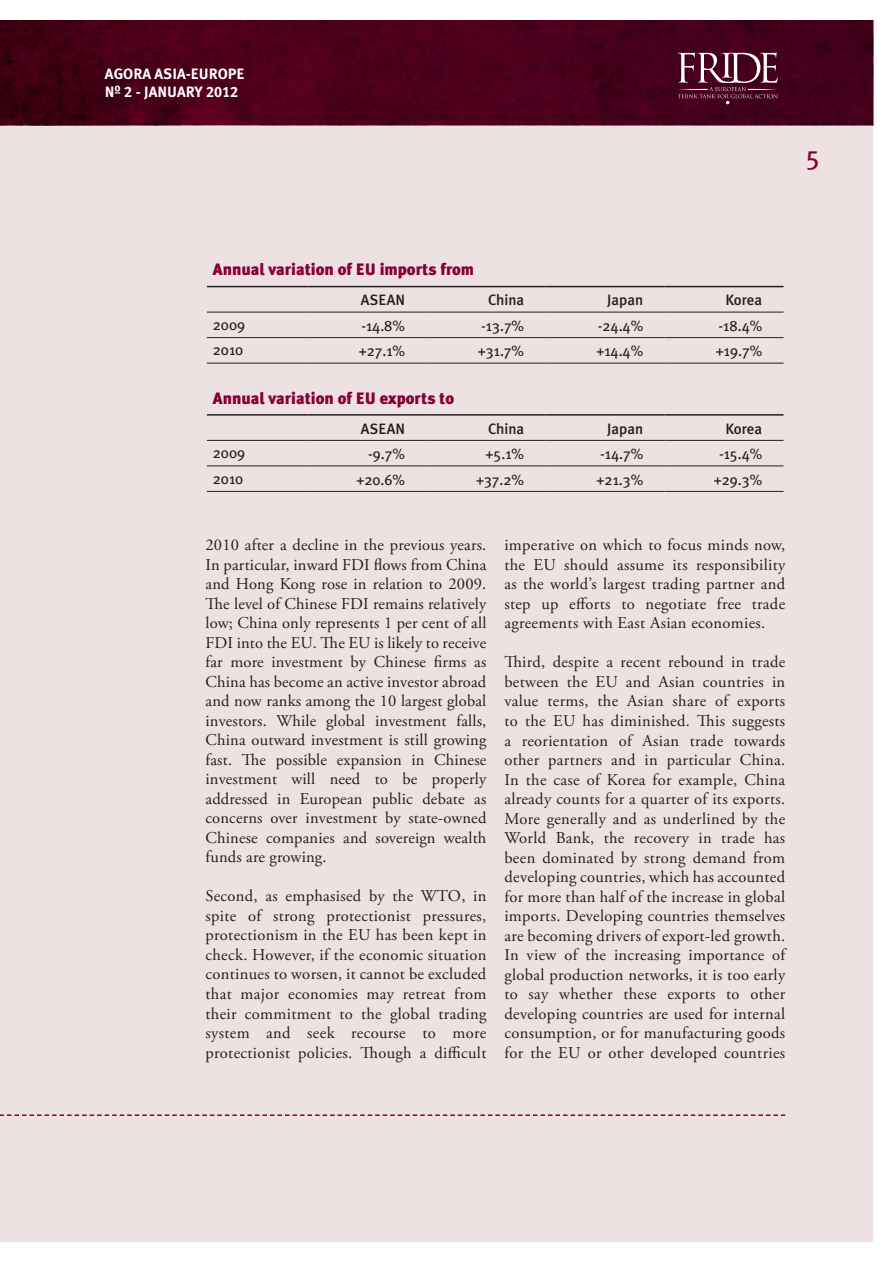
<style>
.page{position:relative;width:893px;height:1263px;background:#fff}
.page>*{position:absolute;margin:0;border:0;box-sizing:border-box;transform-origin:0 0}
.t1{font:27px "Meta Plus Book Caps";color:#860037}
.t2{font:16.5px/19.5px "Adobe Garamond Pro";letter-spacing:.02em;color:#231f20;text-align:justify}
.t3{font:900 16.5px "Meta Plus";color:#860037}
.t4{font:15px "Meta Plus";color:#231f20}
.t5{font:500 15px "Meta Plus";color:#231f20}
.t6{font:15px/18px "Meta Plus Bold Caps";color:#fff}
</style>
<div class="page">
<div style="left:0;top:22px;width:872px;height:1220px;background:#eee1e2"></div>
<img style="left:0;top:21px;width:873px;height:104px">
<svg style="left:0;top:1114px;width:785px;height:2px"></svg>
<svg style="left:678px;top:52px;width:100px;height:52px"></svg>
<hr style="left:207px;top:286px;width:100px;height:1px;background:#231f20">
<hr style="left:307px;top:286px;width:119px;height:1px;background:#231f20">
<hr style="left:426px;top:286px;width:119px;height:1px;background:#231f20">
<hr style="left:545px;top:286px;width:119px;height:1px;background:#231f20">
<hr style="left:664px;top:286px;width:119px;height:1px;background:#231f20">
<hr style="left:207px;top:312px;width:100px;height:1px;background:#231f20">
<hr style="left:307px;top:312px;width:119px;height:1px;background:#231f20">
<hr style="left:426px;top:312px;width:119px;height:1px;background:#231f20">
<hr style="left:545px;top:312px;width:119px;height:1px;background:#231f20">
<hr style="left:664px;top:312px;width:119px;height:1px;background:#231f20">
<hr style="left:207px;top:337px;width:100px;height:1px;background:#231f20">
<hr style="left:307px;top:337px;width:119px;height:1px;background:#231f20">
<hr style="left:426px;top:337px;width:119px;height:1px;background:#231f20">
<hr style="left:545px;top:337px;width:119px;height:1px;background:#231f20">
<hr style="left:664px;top:337px;width:119px;height:1px;background:#231f20">
<hr style="left:207px;top:363px;width:100px;height:1px;background:#231f20">
<hr style="left:307px;top:363px;width:119px;height:1px;background:#231f20">
<hr style="left:426px;top:363px;width:119px;height:1px;background:#231f20">
<hr style="left:545px;top:363px;width:119px;height:1px;background:#231f20">
<hr style="left:664px;top:363px;width:119px;height:1px;background:#231f20">
<hr style="left:207px;top:414px;width:100px;height:2px;background:#231f20">
<hr style="left:307px;top:414px;width:119px;height:2px;background:#231f20">
<hr style="left:426px;top:414px;width:119px;height:2px;background:#231f20">
<hr style="left:545px;top:414px;width:119px;height:2px;background:#231f20">
<hr style="left:664px;top:414px;width:119px;height:2px;background:#231f20">
<hr style="left:207px;top:491px;width:100px;height:1px;background:#231f20">
<hr style="left:307px;top:491px;width:119px;height:1px;background:#231f20">
<hr style="left:426px;top:491px;width:119px;height:1px;background:#231f20">
<hr style="left:545px;top:491px;width:119px;height:1px;background:#231f20">
<hr style="left:664px;top:491px;width:119px;height:1px;background:#231f20">
<hr style="left:207px;top:440px;width:100px;height:1px;background:#231f20">
<hr style="left:307px;top:440px;width:119px;height:1px;background:#231f20">
<hr style="left:426px;top:440px;width:119px;height:1px;background:#231f20">
<hr style="left:545px;top:440px;width:119px;height:1px;background:#231f20">
<hr style="left:664px;top:440px;width:119px;height:1px;background:#231f20">
<hr style="left:207px;top:466px;width:100px;height:1px;background:#231f20">
<hr style="left:307px;top:466px;width:119px;height:1px;background:#231f20">
<hr style="left:426px;top:466px;width:119px;height:1px;background:#231f20">
<hr style="left:545px;top:466px;width:119px;height:1px;background:#231f20">
<hr style="left:664px;top:466px;width:119px;height:1px;background:#231f20">
<p class="t6" style="left:105px;top:65px;width:141px">AGORA ASIA-EUROPE<br>Nº 2 - JANUARY 2012</p>
<h1 class="t1" style="left:805px;top:144px;width:16px">5</h1>
<p class="t3" style="left:213px;top:260px;width:263px">Annual variation of EU imports from</p>
<p class="t5" style="left:361px;top:291px;width:46px">ASEAN</p>
<p class="t5" style="left:488px;top:291px;width:38px">China</p>
<p class="t5" style="left:607px;top:291px;width:37px">Japan</p>
<p class="t5" style="left:725px;top:291px;width:38px">Korea</p>
<p class="t4" style="left:213px;top:316px;width:34px">2009</p>
<p class="t4" style="left:361px;top:317px;width:45px">-14.8%</p>
<p class="t4" style="left:481px;top:317px;width:44px">-13.7%</p>
<p class="t4" style="left:598px;top:317px;width:47px">-24.4%</p>
<p class="t4" style="left:719px;top:317px;width:45px">-18.4%</p>
<p class="t4" style="left:213px;top:341px;width:32px">2010</p>
<p class="t4" style="left:359px;top:342px;width:48px">+27.1%</p>
<p class="t4" style="left:478px;top:342px;width:48px">+31.7%</p>
<p class="t4" style="left:596px;top:342px;width:48px">+14.4%</p>
<p class="t4" style="left:716px;top:342px;width:48px">+19.7%</p>
<p class="t3" style="left:213px;top:388px;width:243px">Annual variation of EU exports to</p>
<p class="t5" style="left:361px;top:420px;width:46px">ASEAN</p>
<p class="t5" style="left:488px;top:420px;width:38px">China</p>
<p class="t5" style="left:607px;top:420px;width:37px">Japan</p>
<p class="t5" style="left:725px;top:420px;width:38px">Korea</p>
<p class="t4" style="left:213px;top:444px;width:34px">2009</p>
<p class="t4" style="left:368px;top:445px;width:38px">-9.7%</p>
<p class="t4" style="left:486px;top:445px;width:40px">+5.1%</p>
<p class="t4" style="left:600px;top:445px;width:45px">-14.7%</p>
<p class="t4" style="left:719px;top:445px;width:45px">-15.4%</p>
<p class="t4" style="left:213px;top:470px;width:32px">2010</p>
<p class="t4" style="left:356px;top:471px;width:50px">+20.6%</p>
<p class="t4" style="left:476px;top:471px;width:50px">+37.2%</p>
<p class="t4" style="left:597px;top:471px;width:48px">+21.3%</p>
<p class="t4" style="left:714px;top:471px;width:50px">+29.3%</p>
<p class="t2" style="left:206px;top:536px;width:282px">2010 after a decline in the previous years.<br>In particular, inward FDI flows from China and Hong Kong rose in relation to 2009.<br>The level of Chinese FDI remains relatively low; China only represents 1 per cent of all FDI into the EU. The EU is likely to receive far more investment by Chinese firms as China has become an active investor abroad and now ranks among the 10 largest global investors. While global investment falls, China outward investment is still growing fast. The possible expansion in Chinese investment will need to be properly addressed in European public debate as concerns over investment by state-owned Chinese companies and sovereign wealth funds are growing.</p>
<p class="t2" style="left:206px;top:887px;width:282px">Second, as emphasised by the WTO, in spite of strong protectionist pressures, protectionism in the EU has been kept in check. However, if the economic situation continues to worsen, it cannot be excluded that major economies may retreat from their commitment to the global trading system and seek recourse to more protectionist policies. Though a difficult</p>
<p class="t2" style="left:504px;top:536px;width:282px">imperative on which to focus minds now, the EU should assume its responsibility as the world’s largest trading partner and step up efforts to negotiate free trade agreements with East Asian economies.</p>
<p class="t2" style="left:504px;top:653px;width:282px">Third, despite a recent rebound in trade between the EU and Asian countries in value terms, the Asian share of exports to the EU has diminished. This suggests a reorientation of Asian trade towards other partners and in particular China.<br>In the case of Korea for example, China already counts for a quarter of its exports.<br>More generally and as underlined by the World Bank, the recovery in trade has been dominated by strong demand from developing countries, which has accounted for more than half of the increase in global imports. Developing countries themselves are becoming drivers of export-led growth.<br>In view of the increasing importance of global production networks, it is too early to say whether these exports to other developing countries are used for internal consumption, or for manufacturing goods for the EU or other developed countries</p>
</div>
